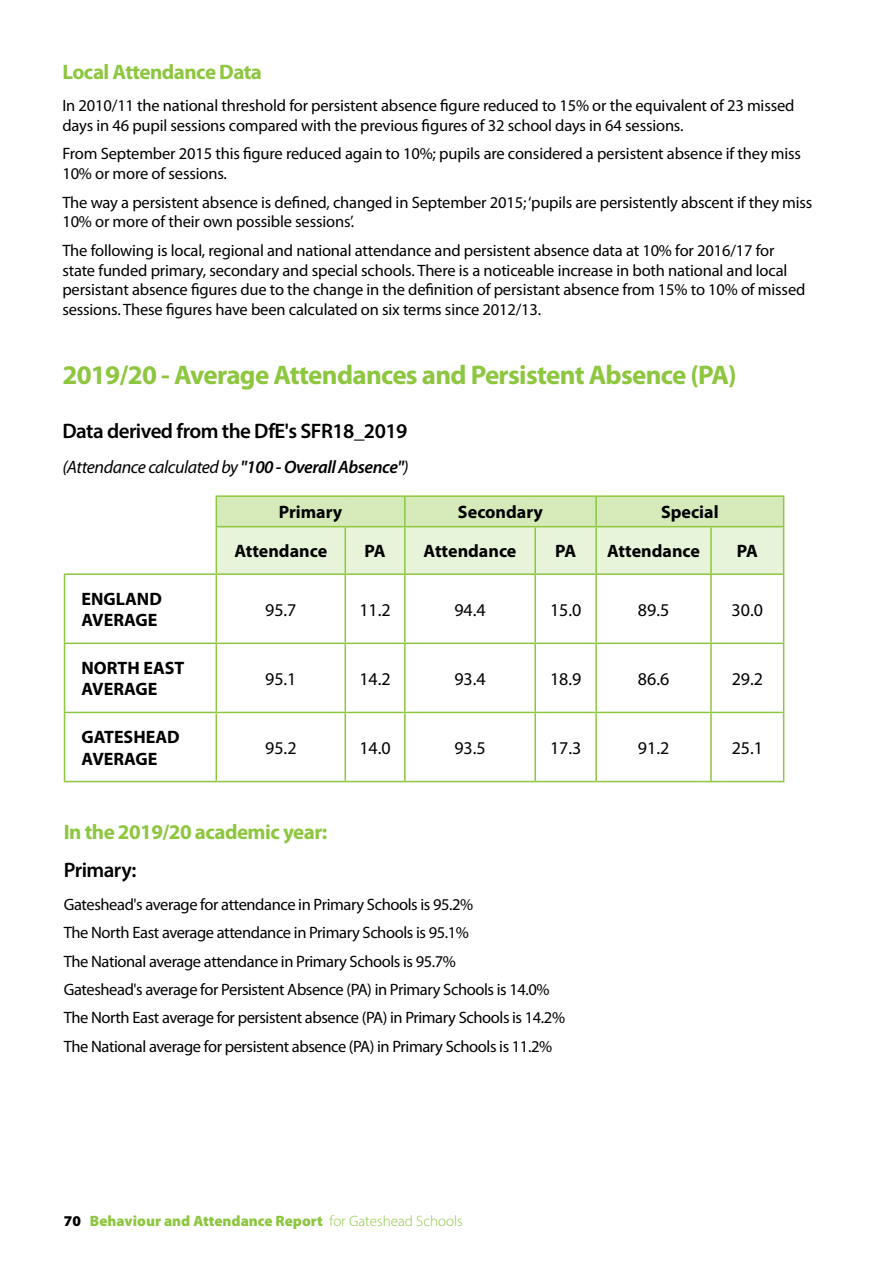
<style>
.page{position:relative;width:893px;height:1263px;background:#fff}
.page>*{position:absolute;margin:0;border:0;box-sizing:border-box;transform-origin:0 0}
.t1{font:700 27px "Myriad Pro";letter-spacing:-.025em;color:#8dc63f}
.t2{font:700 21px "Myriad Pro";letter-spacing:-.025em;color:#8dc63f}
.t3{font:600 21px "Myriad Pro";letter-spacing:-.025em;color:#000}
.t4{font:700 18px/21.6px "Myriad Pro";color:#000}
.t5{font:18px "Myriad Pro";color:#000}
.t6{font:italic 18px "Myriad Pro";letter-spacing:-.025em;color:#000}
.t7{font:16.5px/19.8px "Myriad Pro";letter-spacing:-.01em;color:#000}
.t8{font:900 15px "Myriad Pro";color:#8dc63f}
.s1{font-weight:600}
.s2{color:#000}
.s3{font-weight:300}
</style>
<div class="page">
<hr style="left:216px;top:495px;width:129px;height:2px;background:#8dc63f">
<hr style="left:345px;top:495px;width:60px;height:2px;background:#8dc63f">
<hr style="left:405px;top:495px;width:130px;height:2px;background:#8dc63f">
<hr style="left:535px;top:495px;width:61px;height:2px;background:#8dc63f">
<hr style="left:596px;top:495px;width:115px;height:2px;background:#8dc63f">
<hr style="left:711px;top:495px;width:73px;height:2px;background:#8dc63f">
<hr style="left:64px;top:575px;width:1px;height:67px;background:#8dc63f">
<hr style="left:216px;top:573px;width:129px;height:2px;background:#8dc63f">
<hr style="left:216px;top:575px;width:1px;height:67px;background:#8dc63f">
<hr style="left:345px;top:573px;width:60px;height:2px;background:#8dc63f">
<hr style="left:345px;top:575px;width:1px;height:67px;background:#8dc63f">
<hr style="left:405px;top:573px;width:130px;height:2px;background:#8dc63f">
<hr style="left:404px;top:575px;width:2px;height:67px;background:#8dc63f">
<hr style="left:535px;top:573px;width:61px;height:2px;background:#8dc63f">
<hr style="left:534px;top:575px;width:2px;height:67px;background:#8dc63f">
<hr style="left:596px;top:573px;width:115px;height:2px;background:#8dc63f">
<hr style="left:595px;top:575px;width:2px;height:67px;background:#8dc63f">
<hr style="left:711px;top:573px;width:73px;height:2px;background:#8dc63f">
<hr style="left:710px;top:575px;width:2px;height:67px;background:#8dc63f">
<hr style="left:783px;top:575px;width:1px;height:67px;background:#8dc63f">
<hr style="left:64px;top:642px;width:152px;height:2px;background:#8dc63f">
<hr style="left:64px;top:644px;width:1px;height:68px;background:#8dc63f">
<hr style="left:216px;top:642px;width:129px;height:2px;background:#8dc63f">
<hr style="left:216px;top:644px;width:1px;height:68px;background:#8dc63f">
<hr style="left:345px;top:642px;width:60px;height:2px;background:#8dc63f">
<hr style="left:345px;top:644px;width:1px;height:68px;background:#8dc63f">
<hr style="left:405px;top:642px;width:130px;height:2px;background:#8dc63f">
<hr style="left:404px;top:644px;width:2px;height:68px;background:#8dc63f">
<hr style="left:535px;top:642px;width:61px;height:2px;background:#8dc63f">
<hr style="left:534px;top:644px;width:2px;height:68px;background:#8dc63f">
<hr style="left:596px;top:642px;width:115px;height:2px;background:#8dc63f">
<hr style="left:595px;top:644px;width:2px;height:68px;background:#8dc63f">
<hr style="left:711px;top:642px;width:73px;height:2px;background:#8dc63f">
<hr style="left:710px;top:644px;width:2px;height:68px;background:#8dc63f">
<hr style="left:783px;top:644px;width:1px;height:68px;background:#8dc63f">
<hr style="left:64px;top:712px;width:152px;height:1px;background:#8dc63f">
<hr style="left:64px;top:713px;width:1px;height:68px;background:#8dc63f">
<hr style="left:216px;top:712px;width:129px;height:1px;background:#8dc63f">
<hr style="left:216px;top:713px;width:1px;height:68px;background:#8dc63f">
<hr style="left:345px;top:712px;width:60px;height:1px;background:#8dc63f">
<hr style="left:345px;top:713px;width:1px;height:68px;background:#8dc63f">
<hr style="left:405px;top:712px;width:130px;height:1px;background:#8dc63f">
<hr style="left:404px;top:713px;width:2px;height:68px;background:#8dc63f">
<hr style="left:535px;top:712px;width:61px;height:1px;background:#8dc63f">
<hr style="left:534px;top:713px;width:2px;height:68px;background:#8dc63f">
<hr style="left:596px;top:712px;width:115px;height:1px;background:#8dc63f">
<hr style="left:595px;top:713px;width:2px;height:68px;background:#8dc63f">
<hr style="left:711px;top:712px;width:73px;height:1px;background:#8dc63f">
<hr style="left:710px;top:713px;width:2px;height:68px;background:#8dc63f">
<hr style="left:783px;top:713px;width:1px;height:68px;background:#8dc63f">
<hr style="left:64px;top:781px;width:152px;height:1px;background:#8dc63f">
<hr style="left:216px;top:781px;width:129px;height:1px;background:#8dc63f">
<hr style="left:345px;top:781px;width:60px;height:1px;background:#8dc63f">
<hr style="left:405px;top:781px;width:130px;height:1px;background:#8dc63f">
<hr style="left:535px;top:781px;width:61px;height:1px;background:#8dc63f">
<hr style="left:596px;top:781px;width:115px;height:1px;background:#8dc63f">
<hr style="left:711px;top:781px;width:73px;height:1px;background:#8dc63f">
<svg style="left:216px;top:496px;width:568px;height:78px;background:#dcedc5"></svg>
<hr style="left:216px;top:527px;width:1px;height:46px;background:#8dc63f">
<hr style="left:64px;top:573px;width:152px;height:2px;background:#8dc63f">
<p class="t2" style="left:62px;top:60px;width:201px">Local Attendance Data</p>
<p class="t7" style="left:62px;top:96px;width:734px">In 2010/11 the national threshold for persistent absence figure reduced to 15% or the equivalent of 23 missed days in 46 pupil sessions compared with the previous figures of 32 school days in 64 sessions.</p>
<p class="t7" style="left:62px;top:144px;width:740px">From September 2015 this figure reduced again to 10%; pupils are considered a persistent absence if they miss<br>10% or more of sessions.</p>
<p class="t7" style="left:62px;top:192px;width:752px">The way a persistent absence is defined, changed in September 2015; ‘pupils are persistently abscent if they miss<br>10% or more of their own possible sessions’.</p>
<p class="t7" style="left:62px;top:241px;width:744px">The following is local, regional and national attendance and persistent absence data at 10% for 2016/17 for state funded primary, secondary and special schools. There is a noticeable increase in both national and local persistant absence figures due to the change in the definition of persistant absence from 15% to 10% of missed sessions. These figures have been calculated on six terms since 2012/13.</p>
<h1 class="t1" style="left:62px;top:360px;width:676px">2019/20 - Average Attendances and Persistent Absence (PA)</h1>
<p class="t3" style="left:62px;top:418px;width:347px">Data derived from the DfE's SFR18_2019</p>
<p class="t6" style="left:62px;top:457px;width:348px">(Attendance calculated by <span class="s1">"100 - Overall Absence"</span>)</p>
<p class="t4" style="left:279px;top:501px;width:65px">Primary</p>
<p class="t4" style="left:458px;top:501px;width:87px">Secondary</p>
<p class="t4" style="left:661px;top:501px;width:59px">Special</p>
<p class="t4" style="left:234px;top:540px;width:94px">Attendance</p>
<p class="t4" style="left:364px;top:540px;width:23px">PA</p>
<p class="t4" style="left:424px;top:540px;width:94px">Attendance</p>
<p class="t4" style="left:555px;top:540px;width:23px">PA</p>
<p class="t4" style="left:607px;top:540px;width:94px">Attendance</p>
<p class="t4" style="left:737px;top:540px;width:23px">PA</p>
<p class="t4" style="left:82px;top:588px;width:82px">ENGLAND<br>AVERAGE</p>
<p class="t5" style="left:265px;top:600px;width:33px">95.7</p>
<p class="t5" style="left:359px;top:600px;width:33px">11.2</p>
<p class="t5" style="left:454px;top:600px;width:33px">94.4</p>
<p class="t5" style="left:550px;top:600px;width:33px">15.0</p>
<p class="t5" style="left:638px;top:600px;width:33px">89.5</p>
<p class="t5" style="left:732px;top:600px;width:33px">30.0</p>
<p class="t4" style="left:82px;top:657px;width:104px">NORTH EAST<br>AVERAGE</p>
<p class="t5" style="left:265px;top:669px;width:33px">95.1</p>
<p class="t5" style="left:359px;top:669px;width:33px">14.2</p>
<p class="t5" style="left:454px;top:669px;width:33px">93.4</p>
<p class="t5" style="left:550px;top:669px;width:33px">18.9</p>
<p class="t5" style="left:638px;top:669px;width:33px">86.6</p>
<p class="t5" style="left:732px;top:669px;width:33px">29.2</p>
<p class="t4" style="left:82px;top:726px;width:100px">GATESHEAD<br>AVERAGE</p>
<p class="t5" style="left:265px;top:738px;width:33px">95.2</p>
<p class="t5" style="left:359px;top:738px;width:33px">14.0</p>
<p class="t5" style="left:454px;top:738px;width:33px">93.5</p>
<p class="t5" style="left:550px;top:738px;width:33px">17.3</p>
<p class="t5" style="left:638px;top:738px;width:33px">91.2</p>
<p class="t5" style="left:732px;top:738px;width:33px">25.1</p>
<p class="t2" style="left:64px;top:821px;width:265px">In the 2019/20 academic year:</p>
<p class="t3" style="left:64px;top:857px;width:74px">Primary:</p>
<p class="t7" style="left:64px;top:891px;width:503px;line-height:28.3px">Gateshead's average for attendance in Primary Schools is 95.2%<br>The North East average attendance in Primary Schools is 95.1%<br>The National average attendance in Primary Schools is 95.7%<br>Gateshead's average for Persistent Absence (PA) in Primary Schools is 14.0% The North East average for persistent absence (PA) in Primary Schools is 14.2% The National average for persistent absence (PA) in Primary Schools is 11.2%</p>
<p class="t8" style="left:64px;top:1211px;width:400px"><span class="s2">70</span> Behaviour and Attendance Report <span class="s3">for Gateshead Schools</span></p>
</div>
